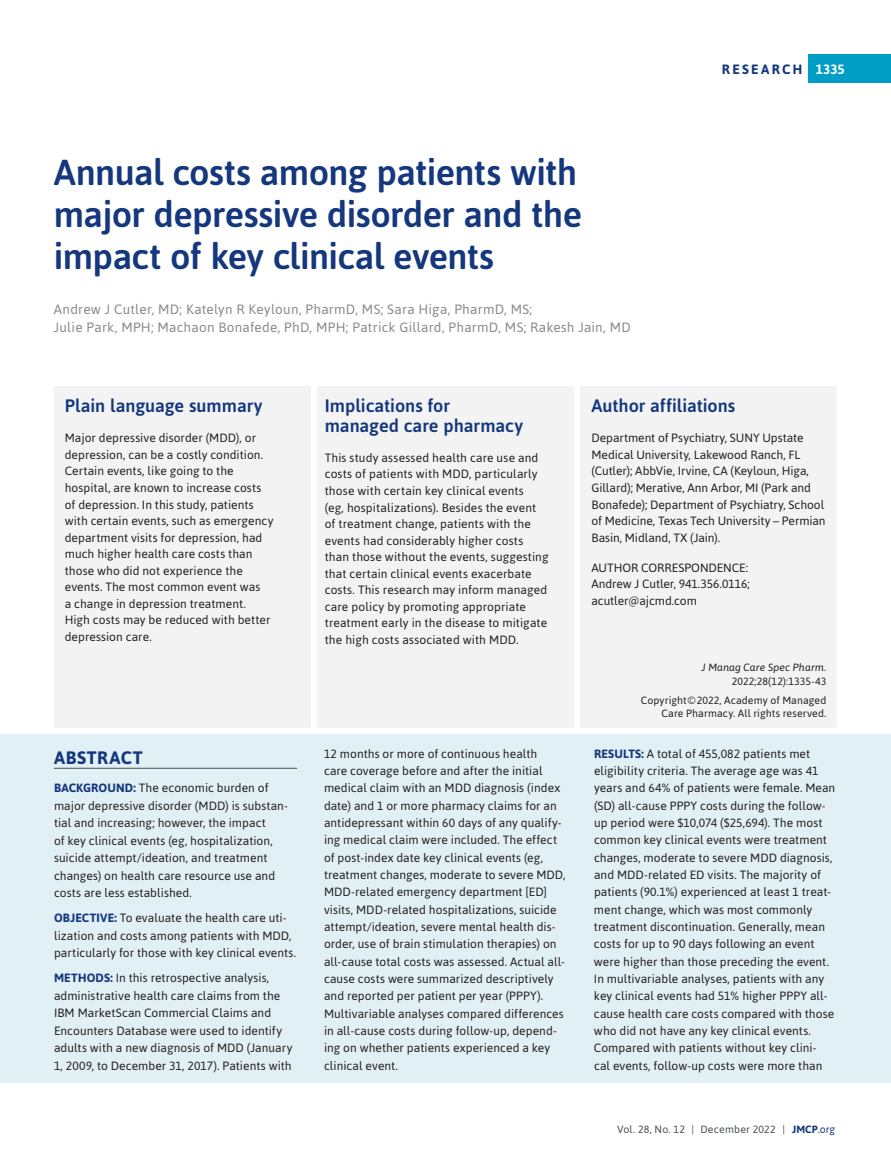
<style>
.page{position:relative;width:891px;height:1175px;background:#fff}
.page>*{position:absolute;margin:0;border:0;box-sizing:border-box;transform-origin:0 0}
.t1{font:500 36px/42px "Asap";letter-spacing:-.015em;color:#14377d}
.t2{font:500 18px/19.5px "Asap";color:#14377d}
.t3{font:700 18px "Asap";letter-spacing:.04em;color:#14377d}
.t4{font:13.5px/18px "Asap";letter-spacing:.02em;color:#878a8f}
.t5{font:700 13.5px "Asap";letter-spacing:.165em;color:#14377d}
.t6{font:12px/17.4px "Asap";letter-spacing:.005em;color:#231f20}
.t7{font:10.5px/18.9px "Asap";letter-spacing:.01em;color:#231f20;text-align:right}
.t8{font:10.5px "Asap";letter-spacing:.02em;color:#474c55}
.t9{font:italic 10.5px "Asap";letter-spacing:.01em;color:#231f20}
.s1{color:#fff}
.s2{font-weight:700;color:#14377d}
.s3{color:#14377d}
</style>
<div class="page">
<div style="left:809px;top:54px;width:82px;height:29px;background:#009ec4"></div>
<div style="left:0;top:734px;width:891px;height:349px;background:#e1f0f5"></div>
<hr style="left:54px;top:768px;width:243px;height:1px;background:#474c55">
<div style="left:54px;top:386px;width:256px;height:342px;background:#f2f3f2"></div>
<div style="left:317px;top:386px;width:257px;height:342px;background:#f2f3f2"></div>
<div style="left:581px;top:386px;width:256px;height:342px;background:#f2f3f2"></div>
<h1 class="t1" style="left:54px;top:150px;width:530px">Annual costs among patients with major depressive disorder and the impact of key clinical events</h1>
<p class="t4" style="left:54px;top:300px;width:578px">Andrew J Cutler, MD; Katelyn R Keyloun, PharmD, MS; Sara Higa, PharmD, MS;<br>Julie Park, MPH; Machaon Bonafede, PhD, MPH; Patrick Gillard, PharmD, MS; Rakesh Jain, MD</p>
<p class="t5" style="left:722px;top:61px;width:124px">RESEARCH <span class="s1">1335</span></p>
<h2 class="t2" style="left:65px;top:396px;width:199px">Plain language summary</h2>
<p class="t6" style="left:65px;top:429px;width:210px;line-height:16.5px">Major depressive disorder (MDD), or depression, can be a costly condition.<br>Certain events, like going to the hospital, are known to increase costs of depression. In this study, patients with certain events, such as emergency department visits for depression, had much higher health care costs than those who did not experience the events. The most common event was<br>a change in depression treatment.<br>High costs may be reduced with better depression care.</p>
<h2 class="t3" style="left:54px;top:747px;width:90px">ABSTRACT</h2>
<p class="t6" style="left:54px;top:778px;width:236px"><span class="s2">BACKGROUND:</span> The economic burden of major depressive disorder (MDD) is substan&shy;tial and increasing; however, the impact<br>of key clinical events (eg, hospitalization, suicide attempt/ideation, and treatment changes) on health care resource use and costs are less established.</p>
<p class="t6" style="left:54px;top:908px;width:244px"><span class="s2">OBJECTIVE:</span> To evaluate the health care uti&shy;lization and costs among patients with MDD, particularly for those with key clinical events.</p>
<p class="t6" style="left:54px;top:968px;width:240px"><span class="s2">METHODS:</span> In this retrospective analysis, administrative health care claims from the IBM MarketScan Commercial Claims and Encounters Database were used to identify adults with a new diagnosis of MDD (January 1, 2009, to December 31, 2017). Patients with</p>
<h2 class="t2" style="left:325px;top:396px;width:200px">Implications for managed care pharmacy</h2>
<p class="t6" style="left:325px;top:449px;width:225px;line-height:16.5px">This study assessed health care use and costs of patients with MDD, particularly those with certain key clinical events<br>(eg, hospitalizations). Besides the event of treatment change, patients with the events had considerably higher costs than those without the events, suggesting that certain clinical events exacerbate costs. This research may inform managed care policy by promoting appropriate treatment early in the disease to mitigate the high costs associated with MDD.</p>
<h2 class="t2" style="left:591px;top:396px;width:145px">Author affiliations</h2>
<p class="t6" style="left:591px;top:429px;width:236px;line-height:16.5px">Department of Psychiatry, SUNY Upstate Medical University, Lakewood Ranch, FL (Cutler); AbbVie, Irvine, CA (Keyloun, Higa, Gillard); Merative, Ann Arbor, MI (Park and Bonafede); Department of Psychiatry, School of Medicine, Texas Tech University – Permian Basin, Midland, TX (Jain).</p>
<p class="t6" style="left:591px;top:558px;width:160px;line-height:16.5px">AUTHOR CORRESPONDENCE:<br>Andrew J Cutler, 941.356.0116; acutler@ajcmd.com</p>
<p class="t9" style="left:702px;top:660px;width:126px">J Manag Care Spec Pharm.</p>
<p class="t7" style="left:641px;top:671px;width:187px">2022;28(12):1335-43<br>Copyright©2022, Academy of Managed</p>
<p class="t7" style="left:662px;top:703px;width:166px">Care Pharmacy. All rights reserved.</p>
<p class="t6" style="left:324px;top:744px;width:243px">12 months or more of continuous health<br>care coverage before and after the initial medical claim with an MDD diagnosis (index date) and 1 or more pharmacy claims for an antidepressant within 60 days of any qualify&shy;ing medical claim were included. The effect of post-index date key clinical events (eg, treatment changes, moderate to severe MDD, MDD-related emergency department [ED] visits, MDD-related hospitalizations, suicide attempt/ideation, severe mental health dis&shy;order, use of brain stimulation therapies) on all-cause total costs was assessed. Actual all&shy;cause costs were summarized descriptively and reported per patient per year (PPPY).<br>Multivariable analyses compared differences in all-cause costs during follow-up, depend&shy;ing on whether patients experienced a key clinical event.</p>
<p class="t6" style="left:594px;top:744px;width:243px"><span class="s2">RESULTS:</span> A total of 455,082 patients met eligibility criteria. The average age was 41 years and 64% of patients were female. Mean (SD) all-cause PPPY costs during the follow&shy;up period were $10,074 ($25,694). The most common key clinical events were treatment changes, moderate to severe MDD diagnosis, and MDD-related ED visits. The majority of patients (90.1%) experienced at least 1 treat&shy;ment change, which was most commonly treatment discontinuation. Generally, mean costs for up to 90 days following an event were higher than those preceding the event.<br>In multivariable analyses, patients with any key clinical events had 51% higher PPPY all&shy;cause health care costs compared with those who did not have any key clinical events.<br>Compared with patients without key clini&shy;cal events, follow-up costs were more than</p>
<p class="t8" style="left:617px;top:1122px;width:220px">Vol. 28, No. 12 | December 2022 | <span class="s2">JMCP</span><span class="s3">.org</span></p>
</div>
